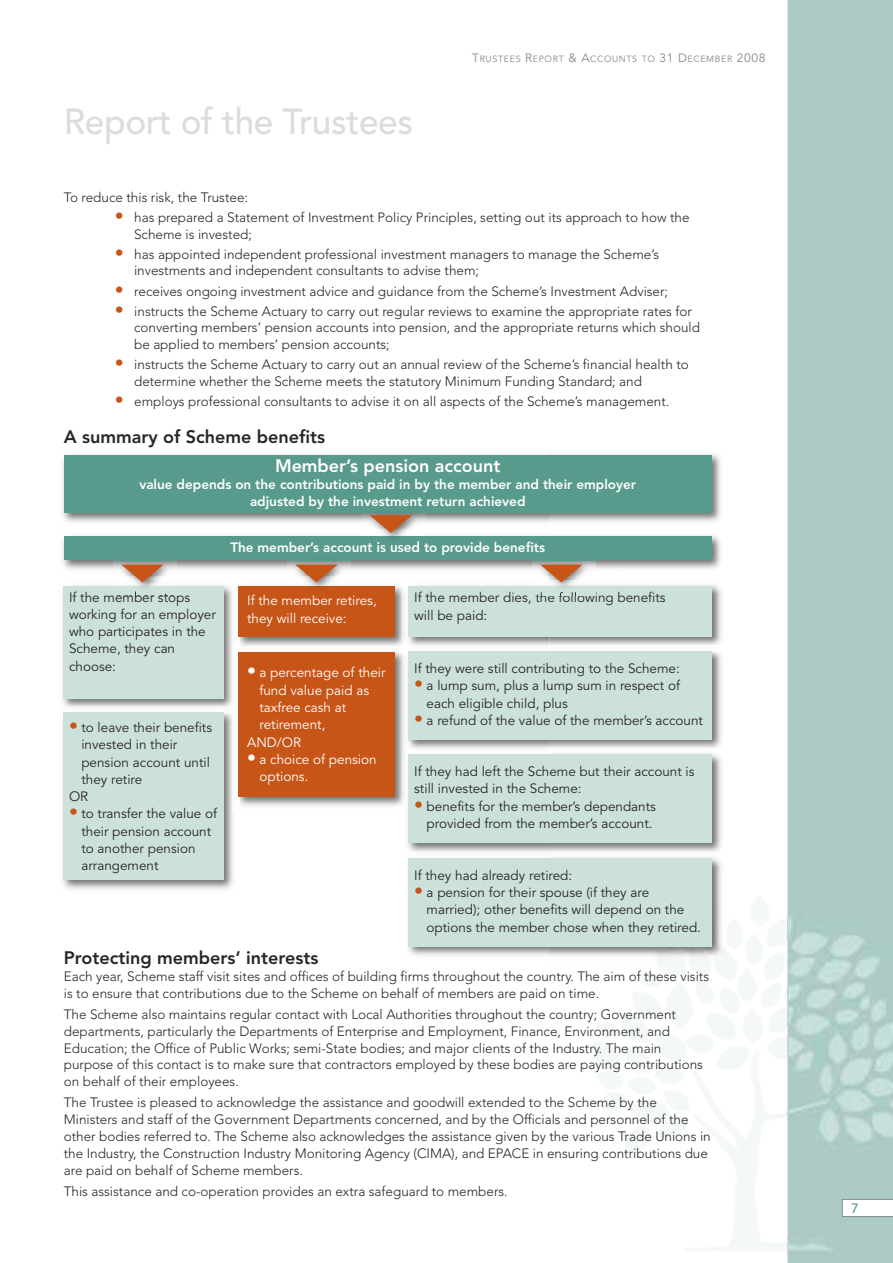
<style>
.page{position:relative;width:893px;height:1263px;background:#fff}
.page>*{position:absolute;margin:0;border:0;box-sizing:border-box;transform-origin:0 0}
.t1{font:500 36px "Avenir";letter-spacing:-.01em;color:#dadcdd}
.t2{font:800 18px "Avenir";color:#272627}
.t3{font:800 18px "Avenir";color:#fff}
.t4{font:300 13.5px/16.8px "Avenir";color:#272627}
.t5{font:13.5px/17.2px "Avenir";color:#272627}
.t6{font:800 13.5px/17.2px "Avenir";color:#fff;text-align:center}
.t7{font:13.5px/17.2px "Avenir";color:#fff}
.t8{font:500 13.5px "Avenir";color:#589a8c}
.t9{font:9px "Avenir";letter-spacing:.065em;color:#82898f}
.s1{font-size:12px}
.s2{font-size:18px;color:#c75518}
.s3{font-weight:300;font-size:18px;color:#c75518}
.s4{font-weight:300;font-size:18px}
</style>
<div class="page">
<img style="left:787px;top:0;width:106px;height:1263px">
<svg style="left:842px;top:1199px;width:51px;height:18px"></svg>
<img style="left:62px;top:452px;width:660px;height:72px">
<div style="left:64px;top:455px;width:648px;height:57px;background:#589a8c"></div>
<img style="left:62px;top:535px;width:488px;height:35px">
<img style="left:596px;top:534px;width:127px;height:37px">
<div style="left:64px;top:536px;width:648px;height:24px;background:#589a8c"></div>
<img style="left:62px;top:585px;width:170px;height:129px">
<div style="left:64px;top:586px;width:160px;height:112px;background:#cde1dc"></div>
<img style="left:62px;top:714px;width:171px;height:175px">
<div style="left:64px;top:713px;width:160px;height:167px;background:#cde1dc"></div>
<img style="left:409px;top:583px;width:314px;height:69px">
<div style="left:408px;top:586px;width:304px;height:51px;background:#cde1dc"></div>
<img style="left:402px;top:652px;width:321px;height:97px">
<div style="left:408px;top:652px;width:304px;height:88px;background:#cde1dc"></div>
<img style="left:407px;top:755px;width:319px;height:207px">
<div style="left:408px;top:755px;width:304px;height:88px;background:#cde1dc"></div>
<div style="left:408px;top:858px;width:304px;height:89px;background:#cde1dc"></div>
<img style="left:240px;top:585px;width:164px;height:61px">
<div style="left:238px;top:586px;width:157px;height:51px;background:#c75518"></div>
<img style="left:239px;top:653px;width:163px;height:153px">
<img style="left:232px;top:714px;width:7px;height:97px">
<img style="left:402px;top:755px;width:6px;height:56px">
<svg style="left:402px;top:749px;width:7px;height:6px"></svg>
<div style="left:238px;top:652px;width:157px;height:144px;background:#c75518"></div>
<img style="left:362px;top:512px;width:63px;height:34px">
<svg style="left:370px;top:515px;width:42px;height:18px"></svg>
<img style="left:288px;top:560px;width:63px;height:36px">
<svg style="left:295px;top:565px;width:43px;height:17px"></svg>
<img style="left:114px;top:560px;width:63px;height:27px">
<img style="left:117px;top:591px;width:58px;height:5px">
<svg style="left:121px;top:565px;width:43px;height:17px"></svg>
<img style="left:533px;top:560px;width:63px;height:36px">
<svg style="left:540px;top:565px;width:43px;height:17px"></svg>
<h1 class="t1" style="left:64px;top:106px;width:351px">Report of the Trustees</h1>
<p class="t9" style="left:472px;top:55px;width:295px"><span class="s1">T</span>RUSTEES <span class="s1">R</span>EPORT <span class="s1">&amp; A</span>CCOUNTS TO <span class="s1">31 D</span>ECEMBER <span class="s1">2008</span></p>
<p class="t4" style="left:64px;top:190px;width:186px">To reduce this risk, the Trustee:</p>
<p class="t4" style="left:134px;top:210px;width:557px;text-indent:-19px"><span class="s2">•</span> has prepared a Statement of Investment Policy Principles, setting out its approach to how the<br>Scheme is invested;</p>
<p class="t4" style="left:134px;top:247px;width:526px;text-indent:-19px"><span class="s2">•</span> has appointed independent professional investment managers to manage the Scheme’s investments and independent consultants to advise them;</p>
<p class="t4" style="left:115px;top:284px;width:555px"><span class="s2">•</span> receives ongoing investment advice and guidance from the Scheme’s Investment Adviser;</p>
<p class="t4" style="left:134px;top:304px;width:567px;text-indent:-19px"><span class="s2">•</span> instructs the Scheme Actuary to carry out regular reviews to examine the appropriate rates for converting members’ pension accounts into pension, and the appropriate returns which should be applied to members’ pension accounts;</p>
<p class="t4" style="left:134px;top:357px;width:556px;text-indent:-19px"><span class="s2">•</span> instructs the Scheme Actuary to carry out an annual review of the Scheme’s financial health to determine whether the Scheme meets the statutory Minimum Funding Standard; and</p>
<p class="t4" style="left:115px;top:394px;width:556px"><span class="s2">•</span> employs professional consultants to advise it on all aspects of the Scheme’s management.</p>
<h2 class="t2" style="left:64px;top:430px;width:263px">A summary of Scheme benefits</h2>
<h2 class="t3" style="left:275px;top:458px;width:227px">Member’s pension account</h2>
<p class="t6" style="left:139px;top:477px;width:498px">value depends on the contributions paid in by the member and their employer adjusted by the investment return achieved</p>
<p class="t6" style="left:230px;top:539px;width:316px">The member’s account is used to provide benefits</p>
<p class="t5" style="left:69px;top:590px;width:148px">If the member stops working for an employer who participates in the<br>Scheme, they can choose:</p>
<p class="t5" style="left:414px;top:591px;width:253px">If the member dies, the following benefits will be paid:</p>
<p class="t5" style="left:414px;top:661px;width:267px">If they were still contributing to the Scheme:</p>
<p class="t5" style="left:427px;top:679px;width:255px;text-indent:-12px"><span class="s3">•</span> a lump sum, plus a lump sum in respect of each eligible child, plus</p>
<p class="t5" style="left:414px;top:713px;width:290px"><span class="s3">•</span> a refund of the value of the member’s account</p>
<p class="t7" style="left:247px;top:594px;width:131px">If the member retires, they will receive:</p>
<p class="t7" style="left:247px;top:666px;width:140px"><span class="s4">•</span> a percentage of their</p>
<p class="t7" style="left:259px;top:683px;width:111px">fund value paid as</p>
<p class="t7" style="left:259px;top:700px;width:88px">taxfree cash at</p>
<p class="t7" style="left:259px;top:717px;width:67px">retirement,</p>
<p class="t7" style="left:247px;top:735px;width:55px">AND/OR</p>
<p class="t7" style="left:259px;top:752px;width:119px;text-indent:-12px"><span class="s4">•</span> a choice of pension options.</p>
<p class="t5" style="left:69px;top:720px;width:145px"><span class="s3">•</span> to leave their benefits</p>
<p class="t5" style="left:81px;top:737px;width:98px">invested in their</p>
<p class="t5" style="left:81px;top:755px;width:130px">pension account until</p>
<p class="t5" style="left:81px;top:772px;width:62px">they retire</p>
<p class="t5" style="left:69px;top:789px;width:21px">OR</p>
<p class="t5" style="left:81px;top:806px;width:137px;text-indent:-12px"><span class="s3">•</span> to transfer the value of their pension account to another pension arrangement</p>
<p class="t5" style="left:414px;top:764px;width:282px">If they had left the Scheme but their account is still invested in the Scheme:</p>
<p class="t5" style="left:414px;top:799px;width:243px;text-align:right"><span class="s3">•</span> benefits for the member’s dependants provided from the member’s account.</p>
<p class="t5" style="left:414px;top:868px;width:160px">If they had already retired:</p>
<p class="t5" style="left:427px;top:885px;width:276px;text-indent:-12px"><span class="s3">•</span> a pension for their spouse (if they are married); other benefits will depend on the options the member chose when they retired.</p>
<h2 class="t2" style="left:64px;top:950px;width:256px">Protecting members’ interests</h2>
<p class="t4" style="left:64px;top:969px;width:647px">Each year, Scheme staff visit sites and offices of building firms throughout the country. The aim of these visits is to ensure that contributions due to the Scheme on behalf of members are paid on time.</p>
<p class="t4" style="left:64px;top:1007px;width:641px">The Scheme also maintains regular contact with Local Authorities throughout the country; Government departments, particularly the Departments of Enterprise and Employment, Finance, Environment, and Education; the Office of Public Works; semi-State bodies; and major clients of the Industry. The main purpose of this contact is to make sure that contractors employed by these bodies are paying contributions on behalf of their employees.</p>
<p class="t4" style="left:64px;top:1095px;width:648px">The Trustee is pleased to acknowledge the assistance and goodwill extended to the Scheme by the Ministers and staff of the Government Departments concerned, and by the Officials and personnel of the other bodies referred to. The Scheme also acknowledges the assistance given by the various Trade Unions in the Industry, the Construction Industry Monitoring Agency (CIMA), and EPACE in ensuring contributions due are paid on behalf of Scheme members.</p>
<p class="t4" style="left:64px;top:1184px;width:445px">This assistance and co-operation provides an extra safeguard to members.</p>
<p class="t8" style="left:851px;top:1202px;width:9px">7</p>
</div>
